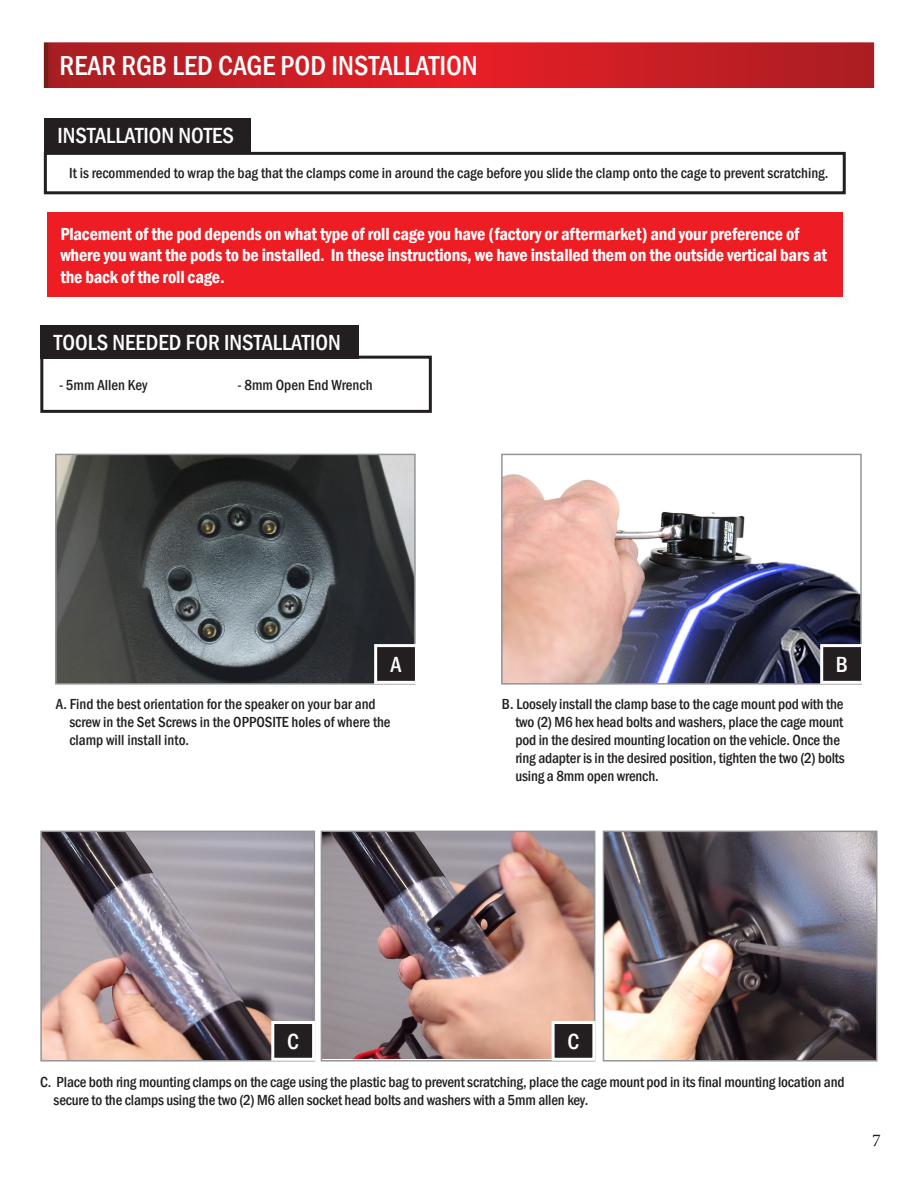
<style>
.page{position:relative;width:918px;height:1188px;background:#fff}
.page>*{position:absolute;margin:0;border:0;box-sizing:border-box;transform-origin:0 0}
.t1{font:500 condensed 28.2px "Franklin Gothic";color:#fff}
.t2{font:500 condensed 22.5px "Franklin Gothic";color:#fff}
.t3{font:600 condensed 18px/21.6px "Franklin Gothic";letter-spacing:-.01em;color:#fff}
.t4{font:18px "Minion Pro";color:#231f20}
.t5{font:500 condensed 15px/18px "Franklin Gothic";letter-spacing:-.01em;color:#231f20}
</style>
<div class="page">
<div style="left:47px;top:213px;width:796px;height:84px;background:#ee1d23"></div>
<svg style="left:43px;top:42px;width:832px;height:46px;background:#c72026"></svg>
<div style="left:44px;top:118px;width:206px;height:34px;background:#231f20"></div>
<div style="left:44px;top:152px;width:802px;height:42px;border:3px solid #231f20"></div>
<img style="left:58px;top:457px;width:355px;height:225px">
<div style="left:55px;top:454px;width:361px;height:231px;border:2px solid #939598"></div>
<svg style="left:373px;top:643px;width:43px;height:42px;background:#565354"></svg>
<img style="left:504px;top:474px;width:355px;height:208px">
<div style="left:501px;top:454px;width:361px;height:231px;border:2px solid #939598"></div>
<svg style="left:819px;top:643px;width:43px;height:42px;background:#565456"></svg>
<img style="left:43px;top:834px;width:269px;height:225px">
<div style="left:40px;top:831px;width:275px;height:231px;border:2px solid #939598"></div>
<svg style="left:270px;top:1020px;width:46px;height:42px"></svg>
<img style="left:324px;top:834px;width:268px;height:224px">
<div style="left:321px;top:831px;width:274px;height:231px;border:2px solid #939598"></div>
<svg style="left:550px;top:1020px;width:46px;height:42px"></svg>
<img style="left:606px;top:834px;width:269px;height:225px">
<div style="left:603px;top:831px;width:275px;height:231px;border:2px solid #939598"></div>
<div style="left:40px;top:325px;width:318px;height:34px;background:#231f20"></div>
<div style="left:40px;top:356px;width:392px;height:57px;border:3px solid #231f20"></div>
<p class="t1" style="left:60px;top:47px;width:420px">REAR RGB LED CAGE POD INSTALLATION</p>
<p class="t2" style="left:57px;top:121px;width:178px">INSTALLATION NOTES</p>
<p class="t5" style="left:69px;top:164px;width:761px">It is recommended to wrap the bag that the clamps come in around the cage before you slide the clamp onto the cage to prevent scratching.</p>
<p class="t3" style="left:60px;top:223px;width:768px">Placement of the pod depends on what type of roll cage you have (factory or aftermarket) and your preference of where you want the pods to be installed. In these instructions, we have installed them on the outside vertical bars at the back of the roll cage.</p>
<p class="t2" style="left:54px;top:327px;width:289px">TOOLS NEEDED FOR INSTALLATION</p>
<p class="t5" style="left:59px;top:376px;width:90px">- 5mm Allen Key</p>
<p class="t5" style="left:238px;top:376px;width:136px">- 8mm Open End Wrench</p>
<p class="t2" style="left:390px;top:650px;width:13px">A</p>
<p class="t2" style="left:836px;top:650px;width:14px">B</p>
<p class="t5" style="left:69px;top:695px;width:323px;text-indent:-14px">A. Find the best orientation for the speaker on your bar and screw in the Set Screws in the OPPOSITE holes of where the clamp will install into.</p>
<p class="t5" style="left:515px;top:695px;width:331px;text-indent:-14px">B. Loosely install the clamp base to the cage mount pod with the two (2) M6 hex head bolts and washers, place the cage mount pod in the desired mounting location on the vehicle. Once the ring adapter is in the desired position, tighten the two (2) bolts using a 8mm open wrench.</p>
<p class="t2" style="left:287px;top:1027px;width:13px">C</p>
<p class="t2" style="left:568px;top:1027px;width:13px">C</p>
<p class="t5" style="left:54px;top:1073px;width:792px;text-indent:-13px">C. Place both ring mounting clamps on the cage using the plastic bag to prevent scratching, place the cage mount pod in its final mounting location and secure to the clamps using the two (2) M6 allen socket head bolts and washers with a 5mm allen key.</p>
<p class="t4" style="left:872px;top:1128px;width:10px">7</p>
</div>
